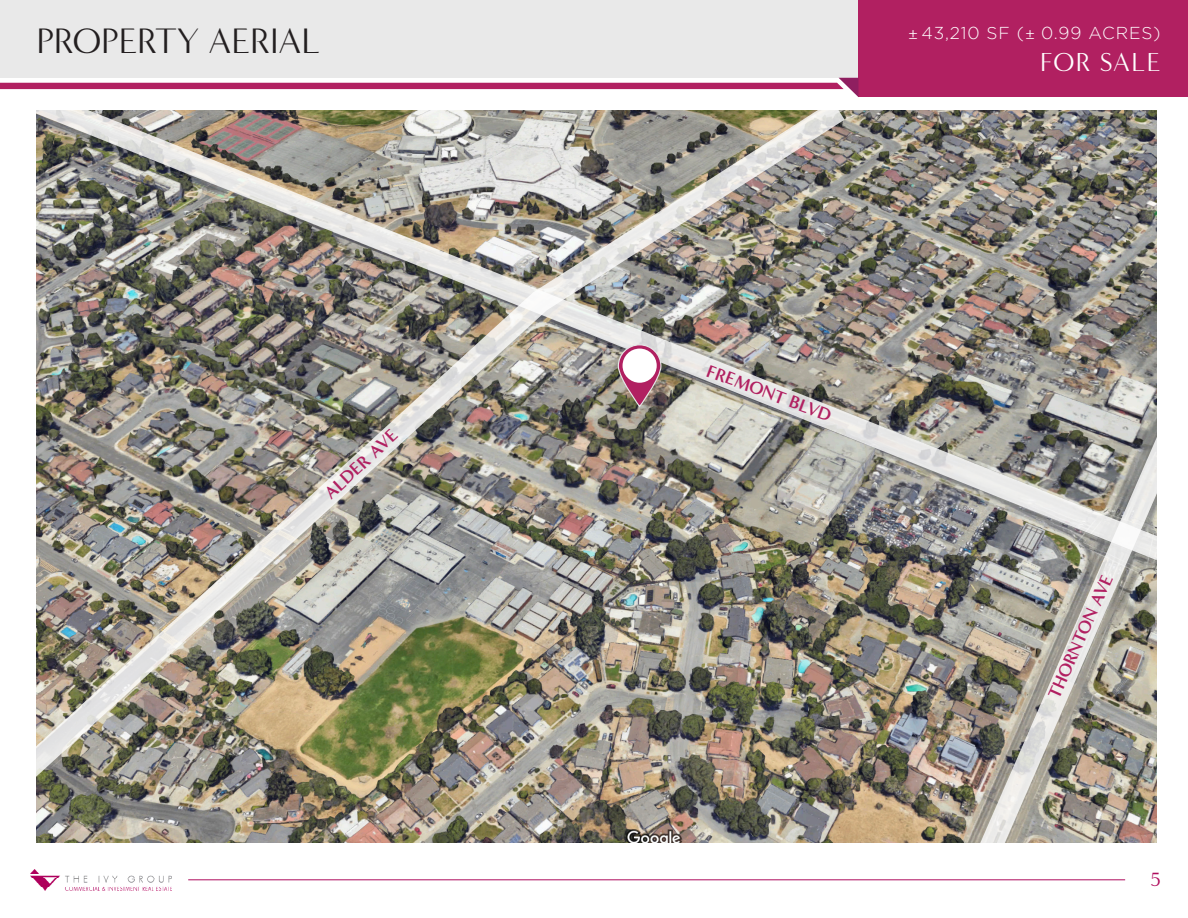
<style>
.page{position:relative;width:1188px;height:918px;background:#fff}
.page>*{position:absolute;margin:0;border:0;box-sizing:border-box;transform-origin:0 0}
.t1{font:36.3px "Minerva Modern";color:#231f20}
.t2{font:26.7px "Minerva Modern";letter-spacing:.05em;color:#fff}
.t3{font:19.5px "Minerva Modern";color:#af0c5d}
.t4{font:700 18px "Minerva Modern";color:#b12061}
.t5{font:300 17.25px "Gotham";letter-spacing:.05em;color:#fff}
.s1{font-family:"Minion Pro";font-weight:400;font-size:16.2px}
</style>
<div class="page">
<div style="left:0;top:0;width:1188px;height:78px;background:#e9e9e9"></div>
<div style="left:858px;top:0;width:330px;height:97px;background:#b12061"></div>
<svg style="left:0;top:78px;width:858px;height:12px"></svg>
<img style="left:30px;top:869px;width:141px;height:21px">
<hr style="left:188px;top:879px;width:937px;height:1px;background:#af0c5d">
<img style="left:36px;top:562px;width:935px;height:280px">
<img style="left:846px;top:90px;width:311px;height:472px">
<img style="left:36px;top:110px;width:810px;height:669px">
<img style="left:971px;top:433px;width:186px;height:410px">
<p class="t1" style="left:36px;top:20px;width:286px">PROPERTY AERIAL</p>
<p class="t4" style="left:320px;top:488px;width:94px;rotate:-43deg">ALDER AVE</p>
<p class="t5" style="left:908px;top:23px;width:254px"><span class="s1">±</span> 43,210 SF (<span class="s1">±</span> 0.99 ACRES)</p>
<h2 class="t2" style="left:1040px;top:47px;width:122px">FOR SALE</h2>
<p class="t4" style="left:711px;top:360px;width:133px;rotate:20deg">FREMONT BLVD</p>
<p class="t4" style="left:1043px;top:693px;width:136px;rotate:-66deg">THORNTON AVE</p>
<p class="t3" style="left:1150px;top:868px;width:12px">5</p>
</div>
